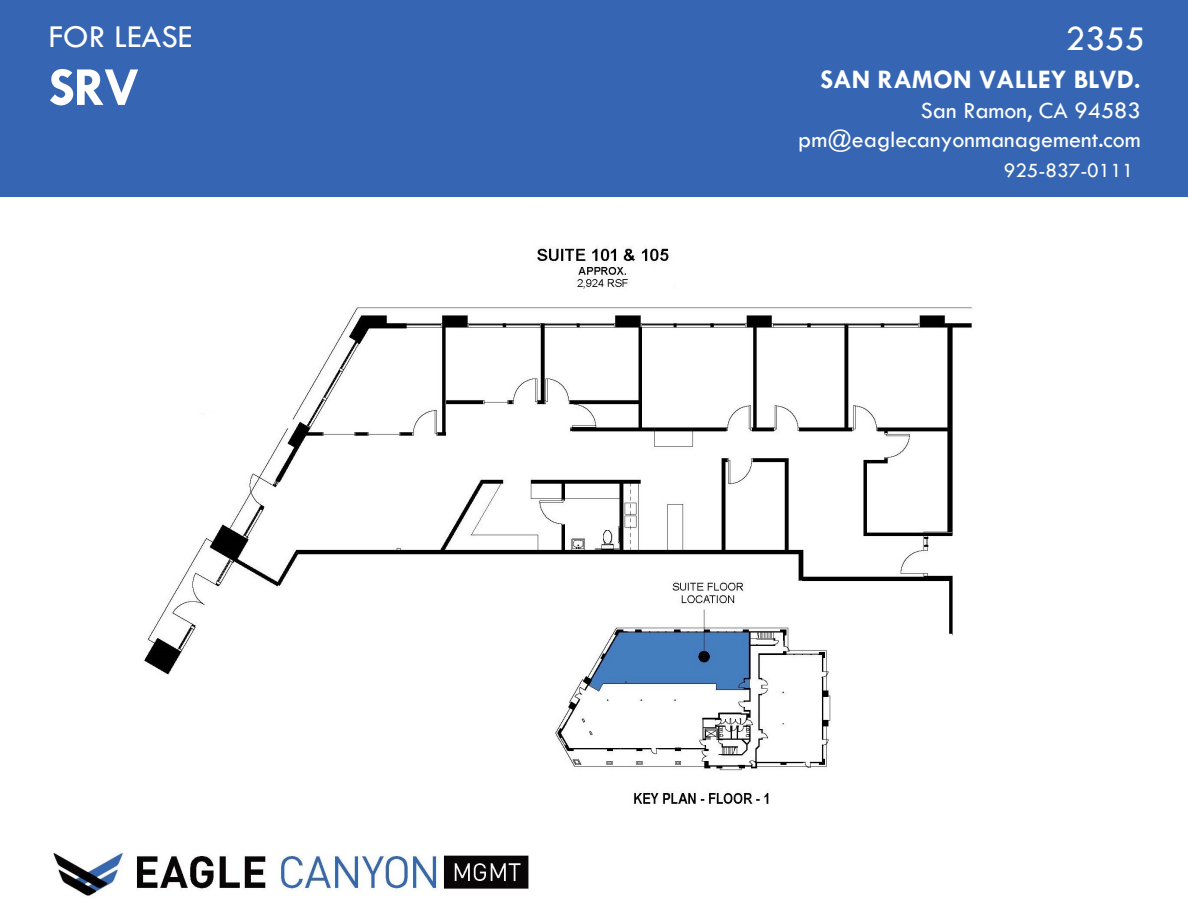
<style>
.page{position:relative;width:1188px;height:918px;background:#fff}
.page>*{position:absolute;margin:0;border:0;box-sizing:border-box;transform-origin:0 0}
.t1{font:700 55.35px "Tw Cen";color:#fff}
.t2{font:36.15px "Tw Cen";color:#fff}
.t3{font:33px "Tw Cen";color:#fff}
.t4{font:700 27px "Tw Cen";color:#fff}
.t5{font:24px/28.3px "Tw Cen";color:#fff;text-align:right}
.t6{font:21px "Tw Cen";color:#fff}
</style>
<div class="page">
<div style="left:0;top:0;width:1188px;height:196px;background:#3666b3"></div>
<img style="left:53px;top:852px;width:476px;height:44px">
<img style="left:144px;top:247px;width:828px;height:557px">
<h3 class="t3" style="left:49px;top:17px;width:145px">FOR LEASE</h3>
<h2 class="t2" style="left:1065px;top:17px;width:81px">2355</h2>
<h1 class="t1" style="left:49px;top:54px;width:92px">SRV</h1>
<p class="t4" style="left:820px;top:63px;width:322px">SAN RAMON VALLEY BLVD.</p>
<p class="t5" style="left:798px;top:96px;width:344px">San Ramon, CA 94583 pm@eaglecanyonmanagement.com</p>
<p class="t6" style="left:1004px;top:158px;width:131px">925-837-0111</p>
</div>
